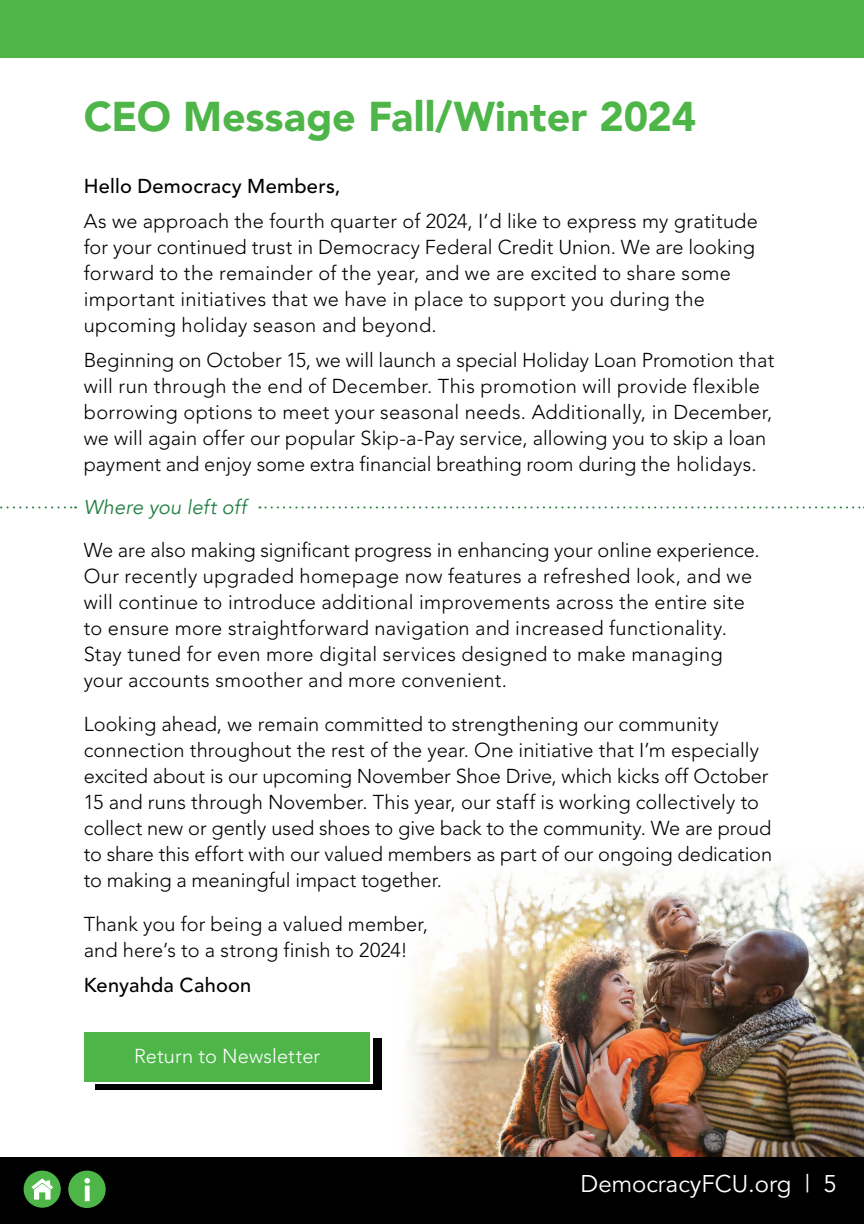
<style>
.page{position:relative;width:864px;height:1224px;background:#fff}
.page>*{position:absolute;margin:0;border:0;box-sizing:border-box;transform-origin:0 0}
.t1{font:900 41.2px "Avenir";letter-spacing:-.005em;color:#4eb548}
.t2{font:24px "Avenir";color:#fff}
.t3{font:300 20px/26px "Avenir";letter-spacing:.01em;color:#000}
.t4{font:500 20px "Avenir";letter-spacing:.01em;color:#000}
.t5{font:300 20px "Avenir";letter-spacing:.005em;color:#fff}
.t6{font:italic 20px "Avenir";letter-spacing:.005em;color:#258046}
</style>
<div class="page">
<img style="left:395px;top:863px;width:469px;height:295px">
<div style="left:0;top:1158px;width:864px;height:66px;background:#000"></div>
<div style="left:95px;top:1039px;width:287px;height:51px;background:#000"></div>
<div style="left:94px;top:1038px;width:279px;height:46px;background:#fff"></div>
<div style="left:84px;top:1032px;width:286px;height:50px;background:#4eb548"></div>
<svg style="left:259px;top:506px;width:605px;height:2px"></svg>
<svg style="left:0;top:506px;width:76px;height:2px"></svg>
<div style="left:24px;top:1171px;width:37px;height:37px;background:#4eb548;border-radius:50%"></div>
<svg style="left:32px;top:1178px;width:21px;height:22px"></svg>
<div style="left:68px;top:1171px;width:38px;height:37px;background:#4eb548;border-radius:50%"></div>
<svg style="left:84px;top:1178px;width:6px;height:23px"></svg>
<div style="left:0;top:0;width:864px;height:58px;background:#4eb548"></div>
<h1 class="t1" style="left:84px;top:91px;width:614px">CEO Message Fall/Winter 2024</h1>
<p class="t4" style="left:84px;top:175px;width:258px">Hello Democracy Members,</p>
<p class="t3" style="left:84px;top:208px;width:676px">As we approach the fourth quarter of 2024, I’d like to express my gratitude for your continued trust in Democracy Federal Credit Union. We are looking forward to the remainder of the year, and we are excited to share some important initiatives that we have in place to support you during the upcoming holiday season and beyond.</p>
<p class="t3" style="left:84px;top:347px;width:692px">Beginning on October 15, we will launch a special Holiday Loan Promotion that will run through the end of December. This promotion will provide flexible borrowing options to meet your seasonal needs. Additionally, in December, we will again offer our popular Skip-a-Pay service, allowing you to skip a loan payment and enjoy some extra financial breathing room during the holidays.</p>
<p class="t6" style="left:84px;top:495px;width:164px">Where you left off</p>
<p class="t3" style="left:84px;top:537px;width:677px">We are also making significant progress in enhancing your online experience.<br>Our recently upgraded homepage now features a refreshed look, and we will continue to introduce additional improvements across the entire site to ensure more straightforward navigation and increased functionality.<br>Stay tuned for even more digital services designed to make managing your accounts smoother and more convenient.</p>
<p class="t3" style="left:84px;top:711px;width:690px">Looking ahead, we remain committed to strengthening our community connection throughout the rest of the year. One initiative that I’m especially excited about is our upcoming November Shoe Drive, which kicks off October 15 and runs through November. This year, our staff is working collectively to collect new or gently used shoes to give back to the community. We are proud to share this effort with our valued members as part of our ongoing dedication to making a meaningful impact together.</p>
<p class="t3" style="left:84px;top:911px;width:346px">Thank you for being a valued member, and here’s to a strong finish to 2024!</p>
<p class="t4" style="left:84px;top:974px;width:169px">Kenyahda Cahoon</p>
<p class="t5" style="left:134px;top:1044px;width:188px">Return to Newsletter</p>
<p class="t2" style="left:581px;top:1170px;width:258px">DemocracyFCU.org | 5</p>
</div>
